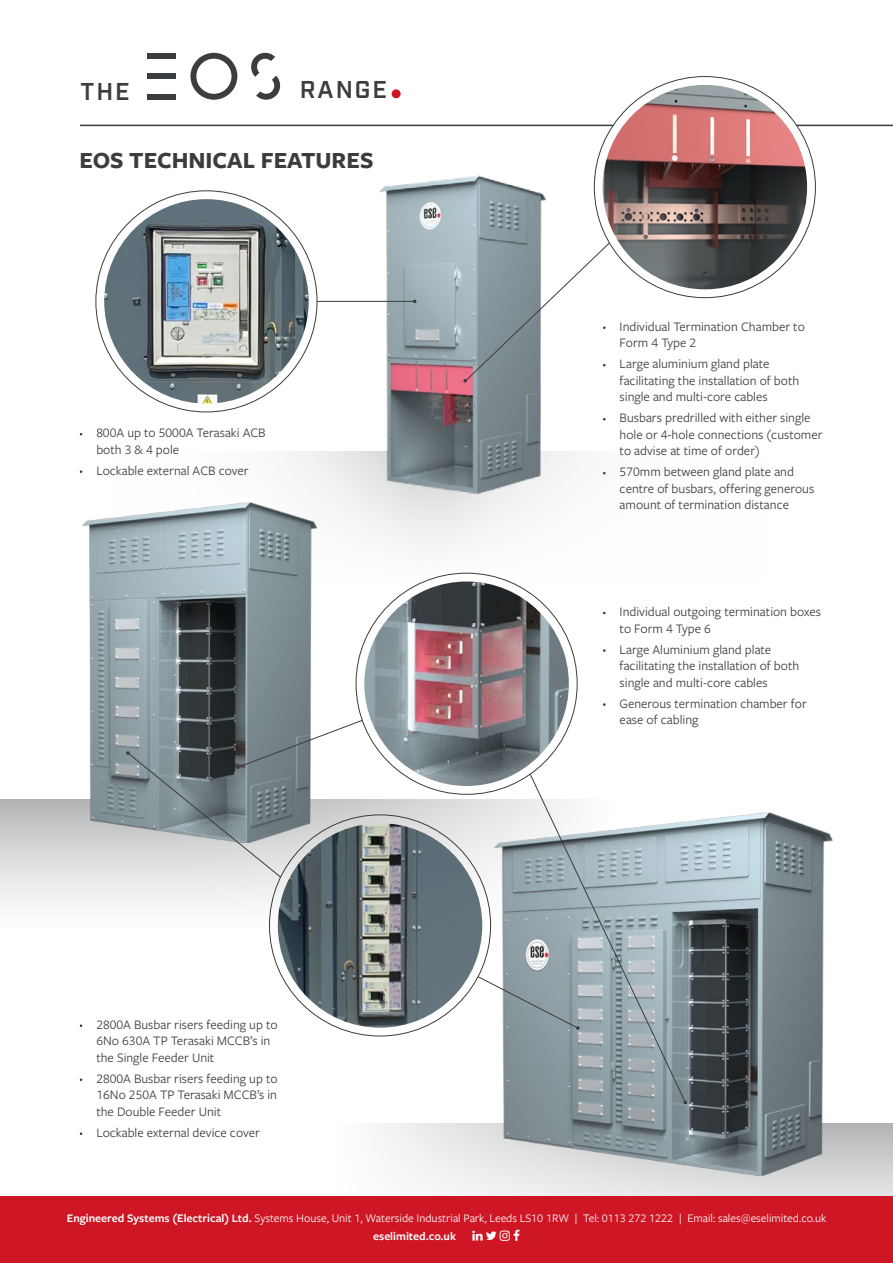
<style>
.page{position:relative;width:893px;height:1263px;background:#fff}
.page>*{position:absolute;margin:0;border:0;box-sizing:border-box;transform-origin:0 0}
.t1{font:600 24.3px "Industry";letter-spacing:.08em;color:#3a3e41}
.t2{font:700 24px "Freight Sans Pro";color:#3c3c3b}
.t3{font:13.5px/16.5px "Freight Sans Pro";color:#3c3c3b}
.t4{font:12px/18px "Freight Sans Pro";color:#fff}
.s1{font-weight:600}
</style>
<div class="page">
<img style="left:163px;top:123px;width:625px;height:381px">
<div style="left:0;top:800px;width:610px;height:135px;background:#fbfbfc"></div>
<div style="left:152px;top:792px;width:459px;height:189px;background:#fff"></div>
<div style="left:0;top:1196px;width:893px;height:67px;background:#ce1625"></div>
<hr style="left:80px;top:125px;width:813px;height:1px;background:#3c3c3b">
<svg style="left:190px;top:53px;width:47px;height:47px"></svg>
<div style="left:147px;top:53px;width:29px;height:6px;background:#3a3e41"></div>
<div style="left:147px;top:73px;width:29px;height:6px;background:#3a3e41"></div>
<div style="left:147px;top:94px;width:29px;height:6px;background:#3a3e41"></div>
<svg style="left:251px;top:52px;width:30px;height:48px"></svg>
<div style="left:392px;top:89px;width:9px;height:9px;background:#ce1625;border-radius:50%"></div>
<img style="left:327px;top:767px;width:566px;height:429px">
<img style="left:104px;top:199px;width:205px;height:205px;border-radius:102px">
<img style="left:0;top:451px;width:530px;height:458px">
<svg style="left:594px;top:77px;width:221px;height:221px"></svg>
<img style="left:603px;top:85px;width:204px;height:204px;border-radius:102px">
<svg style="left:463px;top:242px;width:147px;height:141px"></svg>
<hr style="left:317px;top:301px;width:98px;height:1px;background:#3c3c3b">
<div style="left:356px;top:573px;width:221px;height:221px;background:#fff;border-radius:50%"></div>
<img style="left:364px;top:581px;width:205px;height:205px;border-radius:102px">
<svg style="left:529px;top:773px;width:157px;height:330px"></svg>
<img style="left:278px;top:823px;width:204px;height:205px;border-radius:102px">
<svg style="left:126px;top:719px;width:237px;height:159px;background:#959da0"></svg>
<svg style="left:477px;top:976px;width:103px;height:54px"></svg>
<h1 class="t1" style="left:81px;top:77px;width:51px">THE</h1>
<h1 class="t1" style="left:300px;top:75px;width:89px">RANGE</h1>
<h2 class="t2" style="left:79px;top:144px;width:296px">EOS TECHNICAL FEATURES</h2>
<p class="t3" style="left:96px;top:424px;width:171px;text-indent:-17px">· 800A up to 5000A Terasaki ACB both 3 &amp; 4 pole</p>
<p class="t3" style="left:79px;top:462px;width:171px">· Lockable external ACB cover</p>
<p class="t3" style="left:96px;top:1015px;width:183px;text-indent:-17px">· 2800A Busbar risers feeding up to<br>6No 630A TP Terasaki MCCB’s in the Single Feeder Unit</p>
<p class="t3" style="left:96px;top:1069px;width:183px;text-align:justify;text-indent:-17px">· 2800A Busbar risers feeding up to 16No 250A TP Terasaki MCCB’s in the Double Feeder Unit</p>
<p class="t3" style="left:79px;top:1123px;width:182px">· Lockable external device cover</p>
<p class="t3" style="left:620px;top:318px;width:187px;text-indent:-17px">· Individual Termination Chamber to<br>Form 4 Type 2</p>
<p class="t3" style="left:620px;top:355px;width:181px;text-indent:-17px">· Large aluminium gland plate facilitating the installation of both single and multi-core cables</p>
<p class="t3" style="left:620px;top:409px;width:204px;text-indent:-17px">· Busbars predrilled with either single hole or 4-hole connections (customer to advise at time of order)</p>
<p class="t3" style="left:620px;top:463px;width:196px;text-indent:-17px">· 570mm between gland plate and centre of busbars, offering generous amount of termination distance</p>
<p class="t3" style="left:620px;top:603px;width:203px;text-indent:-17px">· Individual outgoing termination boxes to Form 4 Type 6</p>
<p class="t3" style="left:620px;top:640px;width:181px;text-indent:-17px">· Large Aluminium gland plate facilitating the installation of both single and multi-core cables</p>
<p class="t3" style="left:620px;top:694px;width:189px;text-indent:-17px">· Generous termination chamber for ease of cabling</p>
<p class="t4" style="left:373px;top:1208px;width:455px;text-indent:-306px"><span class="s1">Engineered Systems (Electrical) Ltd.</span> Systems House, Unit 1, Waterside Industrial Park, Leeds LS10 1RW | Tel: 0113 272 1222 | Email: sales@eselimited.co.uk <span class="s1">eselimited.co.uk</span></p>
</div>
